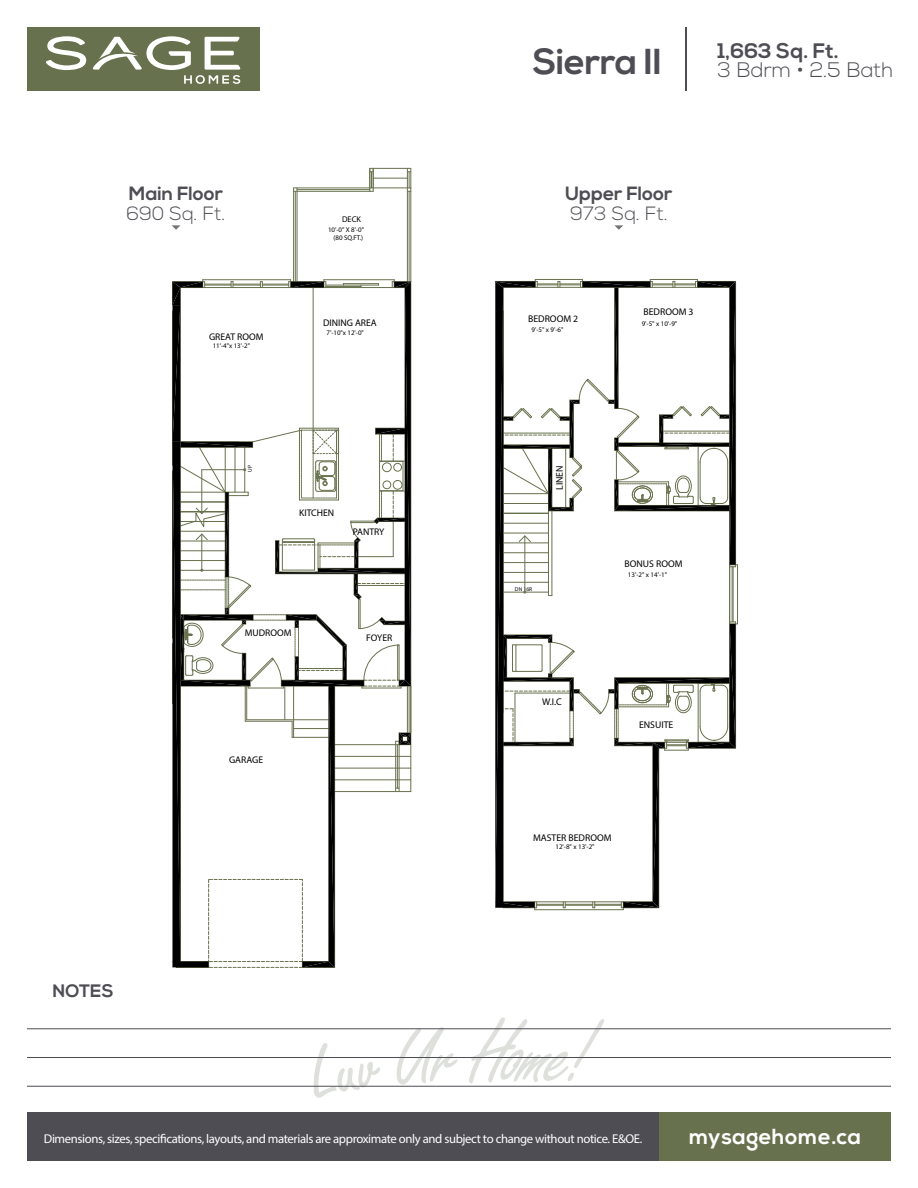
<style>
.page{position:relative;width:918px;height:1188px;background:#fff}
.page>*{position:absolute;margin:0;border:0;box-sizing:border-box;transform-origin:0 0}
.t1{font:700 36px "Nexa";letter-spacing:-.01em;color:#4e4d54}
.t2{font:700 21.75px "Nexa";letter-spacing:.025em;color:#fff}
.t3{font:300 21px "Nexa";color:#4e4d54}
.t4{font:700 21px "Nexa";color:#4e4d54}
.t5{font:700 19.2px "Nexa";color:#4e4d54}
.t6{font:300 19.2px "Nexa";color:#4e4d54}
.t7{font:700 18px "Nexa";letter-spacing:.005em;color:#4e4d54}
.t8{font:12.75px "Myriad Pro";letter-spacing:-.03em;color:#fff}
.t9{font:9.75px "Myriad Pro";color:#000}
.t10{font:9.6px "Myriad Pro";color:#000}
.t11{font:8.25px "Myriad Pro";color:#000}
.t12{font:6.9px/8.1px "Myriad Pro";color:#000;text-align:right}
.t13{font:5.55px "Myriad Pro";color:#000}
</style>
<div class="page">
<svg style="left:313px;top:1043px;width:67px;height:55px"></svg>
<svg style="left:396px;top:1027px;width:62px;height:58px"></svg>
<svg style="left:469px;top:1018px;width:135px;height:65px"></svg>
<div style="left:27px;top:1113px;width:632px;height:48px;background:#4e4d54"></div>
<div style="left:659px;top:1113px;width:232px;height:48px;background:#67714d"></div>
<hr style="left:27px;top:1057px;width:864px;height:1px;background:#4e4d54">
<hr style="left:27px;top:1029px;width:864px;height:1px;background:#4e4d54">
<hr style="left:27px;top:1086px;width:864px;height:1px;background:#4e4d54">
<hr style="left:686px;top:27px;width:1px;height:63px;background:#4e4d54">
<div style="left:27px;top:27px;width:232px;height:63px;background:#67714d"></div>
<svg style="left:46px;top:36px;width:40px;height:34px"></svg>
<svg style="left:92px;top:36px;width:148px;height:48px"></svg>
<hr style="left:411px;top:282px;width:1px;height:404px;background:#68714d">
<hr style="left:411px;top:686px;width:1px;height:106px;background:#68714d">
<hr style="left:324px;top:279px;width:70px;height:1px;background:#68714d">
<hr style="left:203px;top:279px;width:88px;height:1px;background:#68714d">
<hr style="left:373px;top:178px;width:34px;height:1px;background:#68714d">
<hr style="left:370px;top:168px;width:41px;height:1px;background:#68714d">
<hr style="left:411px;top:188px;width:1px;height:94px;background:#68714d">
<hr style="left:409px;top:191px;width:1px;height:91px;background:#68714d">
<hr style="left:407px;top:168px;width:1px;height:114px;background:#68714d">
<hr style="left:293px;top:188px;width:1px;height:94px;background:#68714d">
<hr style="left:295px;top:191px;width:1px;height:91px;background:#68714d">
<hr style="left:297px;top:188px;width:1px;height:94px;background:#68714d">
<hr style="left:297px;top:189px;width:73px;height:1px;background:#68714d">
<hr style="left:294px;top:191px;width:76px;height:1px;background:#68714d">
<hr style="left:294px;top:188px;width:117px;height:1px;background:#68714d">
<svg style="left:407px;top:168px;width:5px;height:24px"></svg>
<svg style="left:370px;top:168px;width:4px;height:24px"></svg>
<svg style="left:172px;top:280px;width:239px;height:688px"></svg>
<svg style="left:495px;top:279px;width:243px;height:631px"></svg>
<svg style="left:614px;top:225px;width:9px;height:5px"></svg>
<svg style="left:172px;top:225px;width:8px;height:5px"></svg>
<p class="t5" style="left:129px;top:182px;width:96px">Main Floor</p>
<p class="t6" style="left:127px;top:202px;width:100px">690 Sq. Ft.</p>
<p class="t10" style="left:209px;top:331px;width:56px">GREAT ROOM</p>
<p class="t12" style="left:213px;top:342px;width:39px">11'-4"x 13'-2"</p>
<p class="t11" style="left:342px;top:214px;width:20px">DECK</p>
<p class="t12" style="left:328px;top:225px;width:38px">10'-0" X 8'-0" (80 SQ.FT.)</p>
<p class="t10" style="left:323px;top:317px;width:55px">DINING AREA</p>
<p class="t12" style="left:327px;top:329px;width:39px">7'-10"x 12'-0"</p>
<p class="t13" style="left:246px;top:472px;width:8px;rotate:-90deg">UP</p>
<p class="t10" style="left:299px;top:506px;width:37px">KITCHEN</p>
<p class="t10" style="left:353px;top:526px;width:33px">PANTRY</p>
<p class="t10" style="left:245px;top:627px;width:48px">MUDROOM</p>
<p class="t10" style="left:366px;top:631px;width:28px">FOYER</p>
<p class="t10" style="left:229px;top:753px;width:36px">GARAGE</p>
<h3 class="t7" style="left:53px;top:980px;width:62px">NOTES</h3>
<p class="t1" style="left:533px;top:41px;width:131px">Sierra II</p>
<p class="t4" style="left:718px;top:39px;width:123px">1,663 Sq. Ft.</p>
<p class="t3" style="left:718px;top:58px;width:177px">3 Bdrm • 2.5 Bath</p>
<p class="t5" style="left:565px;top:182px;width:109px">Upper Floor</p>
<p class="t6" style="left:570px;top:202px;width:99px">973 Sq. Ft.</p>
<p class="t9" style="left:528px;top:313px;width:52px">BEDROOM 2</p>
<p class="t12" style="left:532px;top:325px;width:34px">9'-5" x 9'-6"</p>
<p class="t9" style="left:644px;top:305px;width:52px">BEDROOM 3</p>
<p class="t12" style="left:642px;top:319px;width:37px">9'-5" x 10'-9"</p>
<p class="t9" style="left:553px;top:490px;width:26px;rotate:-90deg">LINEN</p>
<p class="t13" style="left:515px;top:586px;width:19px">DN 16R</p>
<p class="t9" style="left:625px;top:558px;width:60px">BONUS ROOM</p>
<p class="t12" style="left:628px;top:570px;width:41px">13'-2" x 14'-1"</p>
<p class="t9" style="left:542px;top:696px;width:21px">W.I.C</p>
<p class="t9" style="left:639px;top:719px;width:36px">ENSUITE</p>
<p class="t9" style="left:533px;top:831px;width:80px">MASTER BEDROOM</p>
<p class="t12" style="left:556px;top:842px;width:41px">12'-8" x 13'-2"</p>
<p class="t8" style="left:44px;top:1131px;width:600px">Dimensions, sizes, specifications, layouts, and materials are approximate only and subject to change without notice. E&amp;OE.</p>
<h2 class="t2" style="left:689px;top:1123px;width:174px">mysagehome.ca</h2>
</div>
